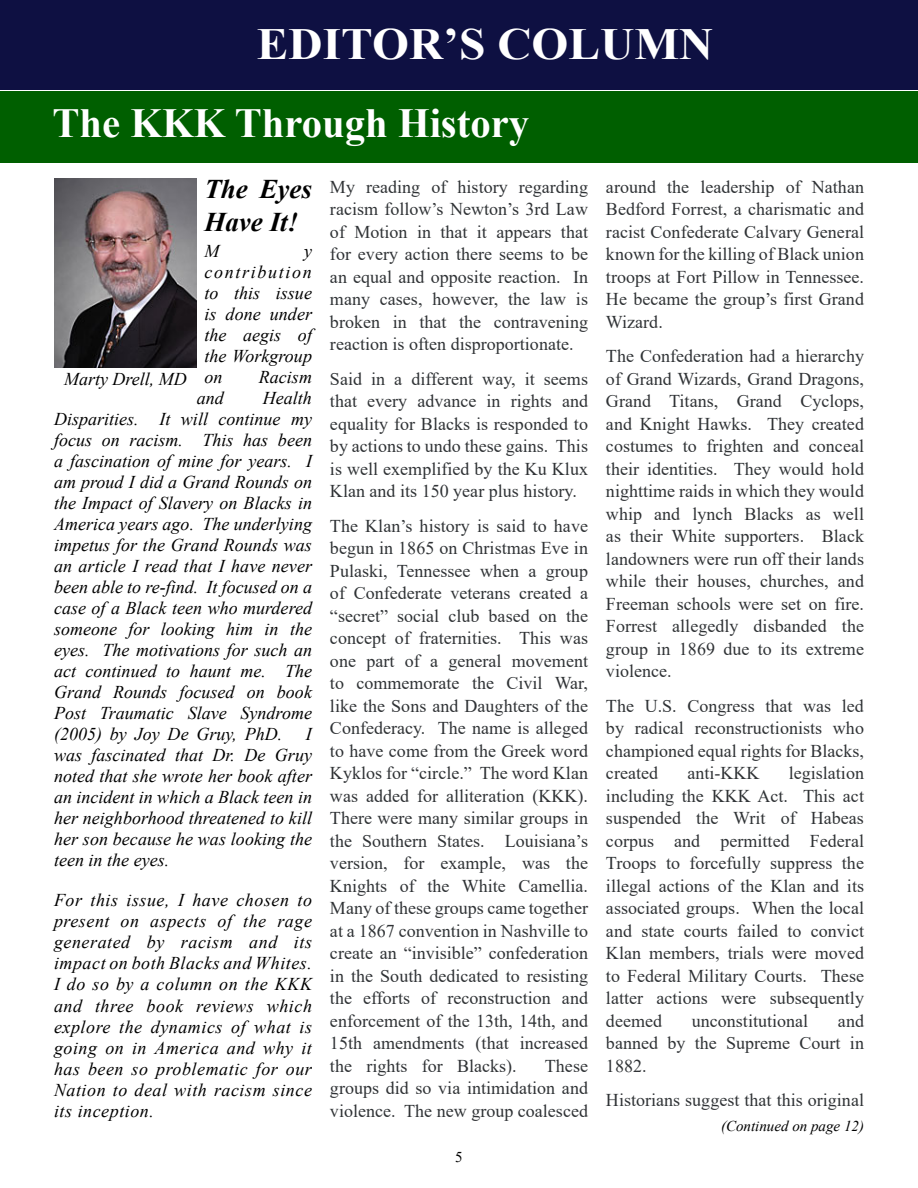
<style>
.page{position:relative;width:918px;height:1188px;background:#fff}
.page>*{position:absolute;margin:0;border:0;box-sizing:border-box;transform-origin:0 0}
.t1{font:700 44.55px "Times New Roman";color:#fff;scale:1.07 1}
.t2{font:700 41.4px "Times New Roman";color:#fff}
.t3{font:italic 700 27px/33px "Times New Roman";color:#000}
.t4{font:18px/22.5px "Times New Roman";color:#303336;text-align:justify}
.t5{font:italic 18px/21px "Times New Roman";color:#000;text-align:justify}
.t6{font:italic 15px "Times New Roman";color:#000}
.t7{font:15px "Times New Roman";color:#000}
</style>
<div class="page">
<div style="left:0;top:0;width:918px;height:90px;background:#0e1042"></div>
<img style="left:54px;top:178px;width:143px;height:190px">
<div style="left:0;top:92px;width:918px;height:72px;background:#005f00"></div>
<h1 class="t1" style="left:257px;top:12px;width:428px">EDITOR’S COLUMN</h1>
<h2 class="t2" style="left:52px;top:93px;width:478px">The KKK Through History</h2>
<p class="t5" style="left:64px;top:368px;width:124px">Marty Drell, MD</p>
<h3 class="t3" style="left:204px;top:172px;width:109px">The Eyes<br>Have It!</h3>
<p class="t5" style="left:204px;top:240px;width:16px">M</p>
<p class="t5" style="left:204px;top:240px;width:109px;text-indent:100px">y contribution to this issue is done under the aegis of the Workgroup on</p>
<p class="t5" style="left:259px;top:366px;width:55px">Racism</p>
<p class="t5" style="left:54px;top:387px;width:260px;text-indent:209px">Health Disparities. It will continue my focus on racism. This has been a fascination of mine for years. I am proud I did a Grand Rounds on the Impact of Slavery on Blacks in America years ago. The underlying impetus for the Grand Rounds was an article I read that I have never been able to re-find. It focused on a case of a Black teen who murdered someone for looking him in the eyes. The motivations for such an act continued to haunt me. The Grand Rounds focused on book Post Traumatic Slave Syndrome (2005) by Joy De Gruy, PhD.</p>
<p class="t5" style="left:197px;top:387px;width:29px">and</p>
<p class="t5" style="left:54px;top:723px;width:260px;text-indent:252px">I was fascinated that Dr. De Gruy noted that she wrote her book after an incident in which a Black teen in her neighborhood threatened to kill her son because he was looking the teen in the eyes.</p>
<p class="t5" style="left:54px;top:890px;width:260px">For this issue, I have chosen to present on aspects of the rage generated by racism and its impact on both Blacks and Whites.<br>I do so by a column on the KKK and three book reviews which explore the dynamics of what is going on in America and why it has been so problematic for our Nation to deal with racism since its inception.</p>
<p class="t4" style="left:330px;top:175px;width:260px">My reading of history regarding racism follow’s Newton’s 3rd Law of Motion in that it appears that for every action there seems to be an equal and opposite reaction. In many cases, however, the law is broken in that the contravening reaction is often disproportionate.</p>
<p class="t4" style="left:330px;top:367px;width:260px">Said in a different way, it seems that every advance in rights and equality for Blacks is responded to by actions to undo these gains. This is well exemplified by the Ku Klux Klan and its 150 year plus history.</p>
<p class="t4" style="left:330px;top:514px;width:260px">The Klan’s history is said to have begun in 1865 on Christmas Eve in Pulaski, Tennessee when a group of Confederate veterans created a “secret” social club based on the concept of fraternities. This was one part of a general movement to commemorate the Civil War, like the Sons and Daughters of the Confederacy. The name is alleged to have come from the Greek word Kyklos for “circle.” The word Klan was added for alliteration (KKK).<br>There were many similar groups in the Southern States. Louisiana’s version, for example, was the Knights of the White Camellia.<br>Many of these groups came together at a 1867 convention in Nashville to create an “invisible” confederation in the South dedicated to resisting the efforts of reconstruction and enforcement of the 13th, 14th, and 15th amendments (that increased the rights for Blacks).</p>
<p class="t4" style="left:330px;top:1054px;width:260px;text-indent:215px">These groups did so via intimidation and violence. The new group coalesced</p>
<p class="t7" style="left:455px;top:1147px;width:9px">5</p>
<p class="t4" style="left:606px;top:175px;width:260px">around the leadership of Nathan Bedford Forrest, a charismatic and racist Confederate Calvary General known for the killing of Black union troops at Fort Pillow in Tennessee.<br>He became the group’s first Grand Wizard.</p>
<p class="t4" style="left:606px;top:344px;width:260px">The Confederation had a hierarchy of Grand Wizards, Grand Dragons, Grand Titans, Grand Cyclops, and Knight Hawks. They created costumes to frighten and conceal their identities. They would hold nighttime raids in which they would whip and lynch Blacks as well as their White supporters. Black landowners were run off their lands while their houses, churches, and Freeman schools were set on fire.<br>Forrest allegedly disbanded the group in 1869 due to its extreme violence.</p>
<p class="t4" style="left:606px;top:694px;width:260px">The U.S. Congress that was led by radical reconstructionists who championed equal rights for Blacks, created</p>
<p class="t4" style="left:606px;top:761px;width:260px;text-indent:183px">legislation including the KKK Act. This act suspended the Writ of Habeas corpus and permitted Federal Troops to forcefully suppress the illegal actions of the Klan and its associated groups. When the local and state courts failed to convict Klan members, trials were moved to Federal Military Courts. These latter actions were subsequently deemed</p>
<p class="t4" style="left:687px;top:761px;width:74px">anti-KKK</p>
<p class="t4" style="left:606px;top:1009px;width:260px;text-indent:232px">and banned by the Supreme Court in 1882.</p>
<p class="t4" style="left:606px;top:1088px;width:260px">Historians suggest that this original</p>
<p class="t6" style="left:721px;top:1116px;width:144px">(Continued on page 12)</p>
<p class="t4" style="left:692px;top:1009px;width:118px">unconstitutional</p>
</div>
